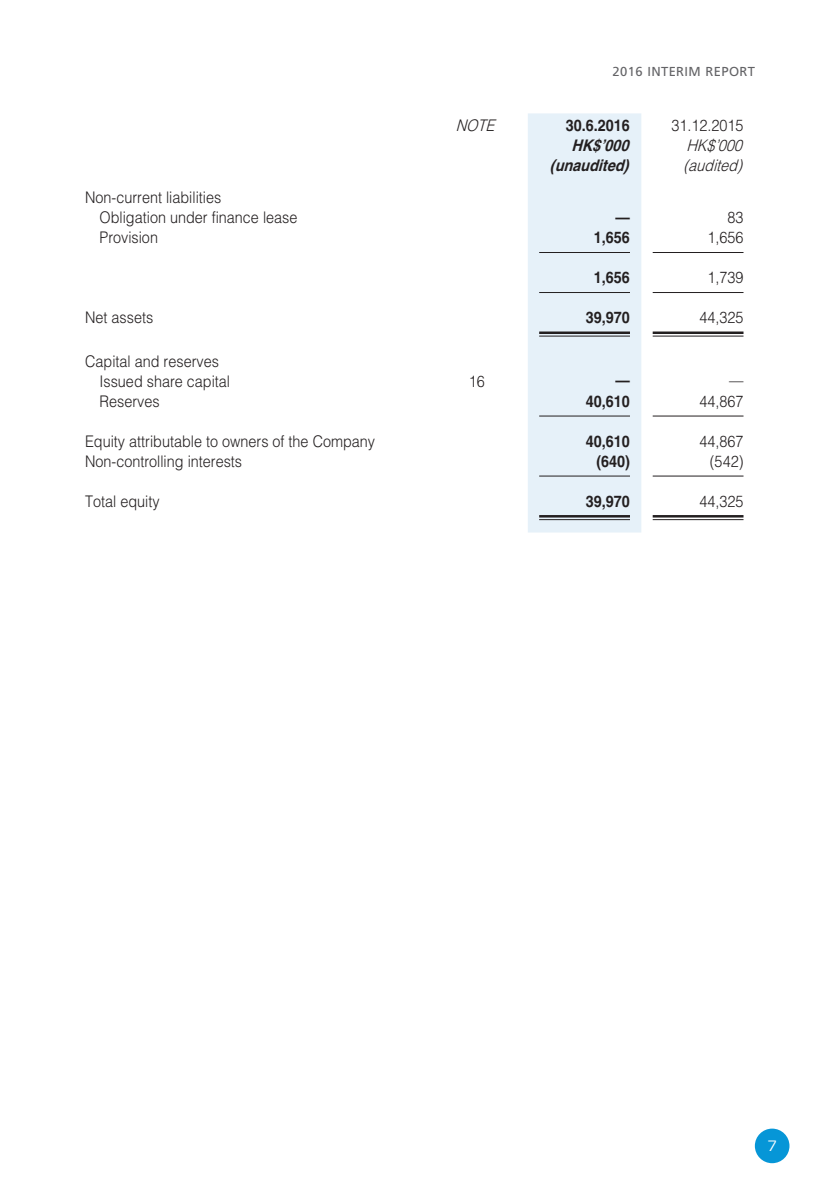
<style>
.page{position:relative;width:840px;height:1191px;background:#fff}
.page>*{position:absolute;margin:0;border:0;box-sizing:border-box;transform-origin:0 0}
._1__內文{font:300 16px "Helvetica LT Std";color:#231f20;scale:.9 1}
._1__內文-2{font:700 16px "Helvetica LT Std";color:#231f20;scale:.9 1}
._1__內文-3{font:italic 300 16px "Helvetica LT Std";color:#231f20;scale:.9 1}
._1__內文-4{font:italic 700 16px "Helvetica LT Std";color:#231f20;scale:.9 1}
.t1{font:14px "Eurostile LT Std";color:#fff}
.t2{font:13px "Frutiger LT Std";letter-spacing:.03em;color:#636366}
</style>
<div class="page">
<div style="left:754px;top:1128px;width:35px;height:35px;background:#0696d7;border-radius:50%"></div>
<div style="left:528px;top:113px;width:113px;height:419px;background:#e6f1f9"></div>
<hr style="left:539px;top:252px;width:90px;height:1px;background:#231f20">
<hr style="left:652px;top:252px;width:91px;height:1px;background:#231f20">
<hr style="left:539px;top:292px;width:90px;height:1px;background:#231f20">
<hr style="left:652px;top:292px;width:91px;height:1px;background:#231f20">
<hr style="left:539px;top:331px;width:90px;height:3px;background:#231f20">
<hr style="left:539px;top:336px;width:90px;height:1px;background:#231f20">
<hr style="left:652px;top:331px;width:91px;height:3px;background:#231f20">
<hr style="left:652px;top:336px;width:91px;height:1px;background:#231f20">
<hr style="left:539px;top:415px;width:90px;height:1px;background:#231f20">
<hr style="left:652px;top:415px;width:91px;height:1px;background:#231f20">
<hr style="left:539px;top:475px;width:90px;height:1px;background:#231f20">
<hr style="left:652px;top:475px;width:91px;height:1px;background:#231f20">
<hr style="left:539px;top:515px;width:90px;height:2px;background:#231f20">
<hr style="left:539px;top:519px;width:90px;height:1px;background:#231f20">
<hr style="left:652px;top:515px;width:91px;height:2px;background:#231f20">
<hr style="left:652px;top:519px;width:91px;height:1px;background:#231f20">
<p class="t2" style="left:612px;top:64px;width:144px">2016 INTERIM REPORT</p>
<p class="_1__內文-3" style="left:455px;top:116px;width:50px">NOTE</p>
<p class="_1__內文-2" style="left:565px;top:116px;width:73px">30.6.2016</p>
<p class="_1__內文" style="left:671px;top:116px;width:82px">31.12.2015</p>
<p class="_1__內文-4" style="left:571px;top:136px;width:70px">HK$’000</p>
<p class="_1__內文-3" style="left:686px;top:136px;width:69px">HK$’000</p>
<p class="_1__內文-4" style="left:549px;top:156px;width:94px">(unaudited)</p>
<p class="_1__內文-3" style="left:683px;top:156px;width:72px">(audited)</p>
<p class="_1__內文" style="left:85px;top:188px;width:153px">Non-current liabilities</p>
<p class="_1__內文" style="left:99px;top:208px;width:221px">Obligation under finance lease</p>
<p class="_1__內文-2" style="left:615px;top:207px;width:17px">—</p>
<p class="_1__內文" style="left:727px;top:208px;width:19px">83</p>
<p class="_1__內文" style="left:99px;top:228px;width:66px">Provision</p>
<p class="_1__內文-2" style="left:593px;top:228px;width:42px">1,656</p>
<p class="_1__內文" style="left:707px;top:228px;width:42px">1,656</p>
<p class="_1__內文-2" style="left:593px;top:268px;width:42px">1,656</p>
<p class="_1__內文" style="left:707px;top:268px;width:42px">1,739</p>
<p class="_1__內文" style="left:85px;top:308px;width:77px">Net assets</p>
<p class="_1__內文-2" style="left:585px;top:308px;width:50px">39,970</p>
<p class="_1__內文" style="left:699px;top:308px;width:50px">44,325</p>
<p class="_1__內文" style="left:85px;top:351px;width:150px">Capital and reserves</p>
<p class="_1__內文" style="left:99px;top:371px;width:146px">Issued share capital</p>
<p class="_1__內文" style="left:468px;top:371px;width:19px">16</p>
<p class="_1__內文-2" style="left:615px;top:371px;width:17px">—</p>
<p class="_1__內文" style="left:728px;top:370px;width:17px">—</p>
<p class="_1__內文" style="left:99px;top:391px;width:68px">Reserves</p>
<p class="_1__內文-2" style="left:585px;top:391px;width:50px">40,610</p>
<p class="_1__內文" style="left:699px;top:391px;width:50px">44,867</p>
<p class="_1__內文" style="left:85px;top:431px;width:323px">Equity attributable to owners of the Company</p>
<p class="_1__內文-2" style="left:585px;top:431px;width:50px">40,610</p>
<p class="_1__內文" style="left:699px;top:431px;width:50px">44,867</p>
<p class="_1__內文" style="left:85px;top:451px;width:176px">Non-controlling interests</p>
<p class="_1__內文-2" style="left:596px;top:451px;width:39px">(640)</p>
<p class="_1__內文" style="left:709px;top:451px;width:39px">(542)</p>
<p class="_1__內文" style="left:85px;top:491px;width:84px">Total equity</p>
<p class="_1__內文-2" style="left:585px;top:491px;width:50px">39,970</p>
<p class="_1__內文" style="left:699px;top:491px;width:50px">44,325</p>
<p class="t1" style="left:766px;top:1137px;width:11px">7</p>
</div>
